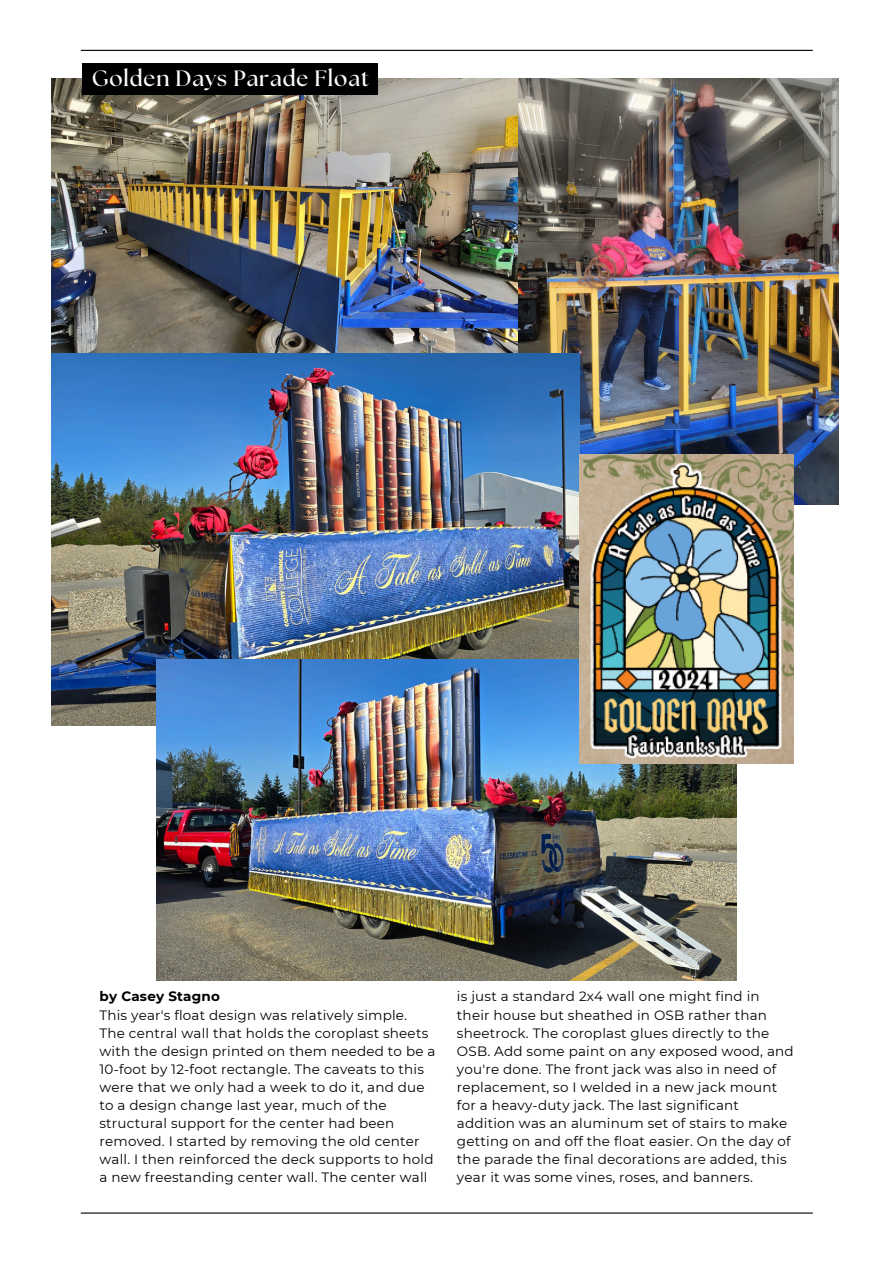
<style>
.page{position:relative;width:894px;height:1264px;background:#fff}
.page>*{position:absolute;margin:0;border:0;box-sizing:border-box;transform-origin:0 0}
.t1{font:700 22.2px "The Seasons";letter-spacing:.04em;color:#fff}
.t2{font:13.5px/18px "Montserrat";letter-spacing:.015em;color:#000}
.t3{font:700 13.5px "Montserrat";letter-spacing:.015em;color:#000}
</style>
<div class="page">
<hr style="left:81px;top:50px;width:731px;height:1px;background:#000">
<hr style="left:81px;top:1212px;width:731px;height:1px;background:#000">
<img style="left:52px;top:78px;width:466px;height:276px">
<img style="left:518px;top:78px;width:320px;height:427px">
<img style="left:52px;top:354px;width:527px;height:371px">
<img style="left:157px;top:660px;width:579px;height:320px">
<img style="left:579px;top:454px;width:214px;height:309px">
<div style="left:82px;top:63px;width:296px;height:32px;background:#000"></div>
<p class="t1" style="left:92px;top:68px;width:278px">Golden Days Parade Float</p>
<h1 class="t3" style="left:99px;top:988px;width:122px">by Casey Stagno</h1>
<p class="t2" style="left:99px;top:1005px;width:337px">This year's float design was relatively simple.<br>The central wall that holds the coroplast sheets with the design printed on them needed to be a 10-foot by 12-foot rectangle. The caveats to this were that we only had a week to do it, and due to a design change last year, much of the structural support for the center had been removed. I started by removing the old center wall. I then reinforced the deck supports to hold a new freestanding center wall. The center wall</p>
<p class="t2" style="left:457px;top:987px;width:338px">is just a standard 2x4 wall one might find in their house but sheathed in OSB rather than sheetrock. The coroplast glues directly to the OSB. Add some paint on any exposed wood, and you're done. The front jack was also in need of replacement, so I welded in a new jack mount for a heavy-duty jack. The last significant addition was an aluminum set of stairs to make getting on and off the float easier. On the day of the parade the final decorations are added, this year it was some vines, roses, and banners.</p>
</div>
